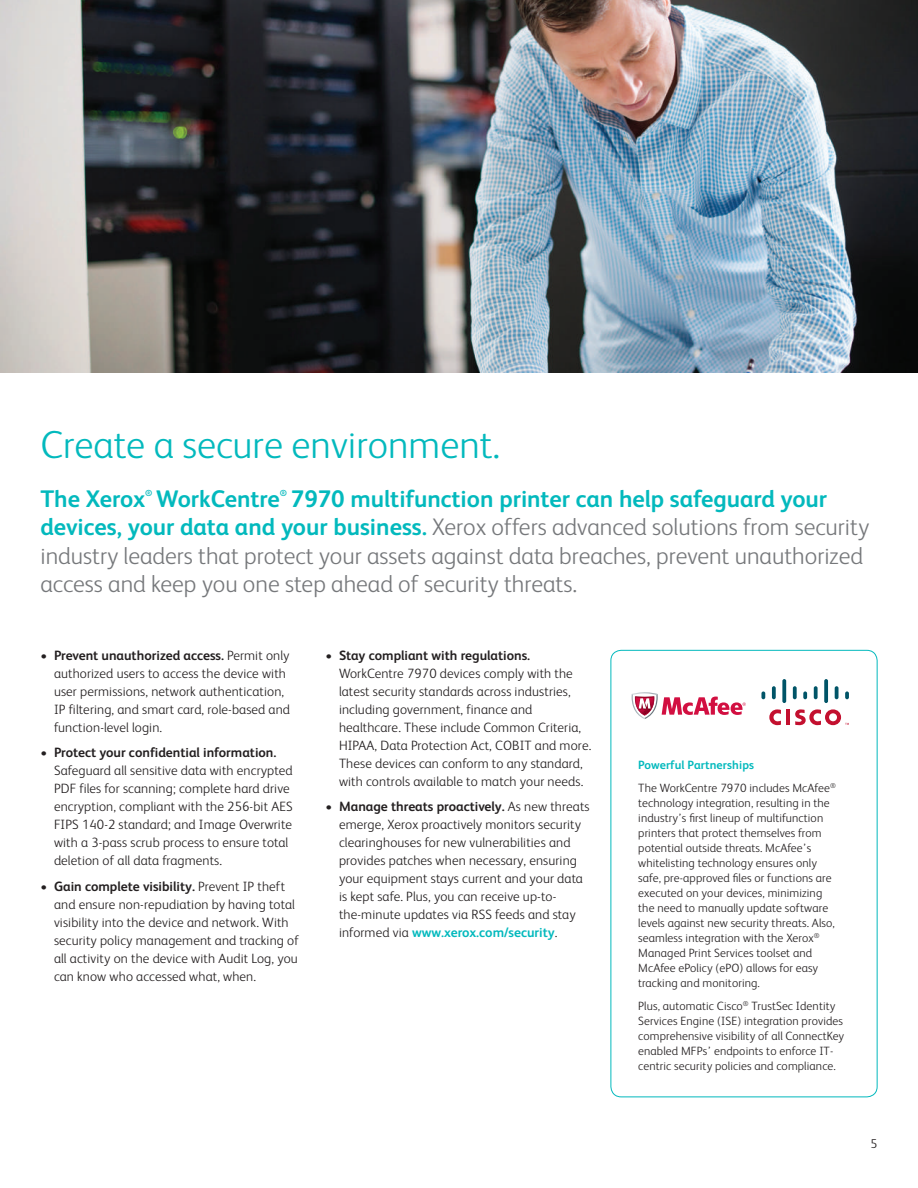
<style>
.page{position:relative;width:918px;height:1188px;background:#fff}
.page>*{position:absolute;margin:0;border:0;box-sizing:border-box;transform-origin:0 0}
.t1{font:300 39px "Xerox Sans";color:#03b9bd}
.t2{font:300 24px/28.5px "Xerox Sans";color:#76787b}
.t3{font:700 24px "Xerox Sans";color:#03b9bd}
.t4{font:300 13.5px/18px "Xerox Sans";letter-spacing:.01em;color:#231f20}
.t5{font:300 12.75px "Xerox Sans";color:#231f20}
.t6{font:300 12px/15px "Xerox Sans";letter-spacing:.01em;color:#231f20}
.t7{font:700 8.7px "Xerox Sans";color:#03b9bd}
.s1{font-weight:700;color:#03b9bd}
.s2{font-weight:700}
</style>
<div class="page">
<div style="left:611px;top:650px;width:267px;height:447px;border:1px solid #03b9bd;border-radius:10px"></div>
<img style="left:0;top:0;width:918px;height:373px">
<hr style="left:786px;top:710px;width:4px;height:15px;background:#c3102f">
<svg style="left:769px;top:709px;width:12px;height:16px"></svg>
<svg style="left:761px;top:691px;width:4px;height:8px"></svg>
<svg style="left:772px;top:686px;width:4px;height:13px"></svg>
<svg style="left:782px;top:679px;width:4px;height:24px"></svg>
<svg style="left:793px;top:686px;width:4px;height:13px"></svg>
<svg style="left:803px;top:691px;width:4px;height:8px"></svg>
<svg style="left:814px;top:686px;width:4px;height:13px"></svg>
<svg style="left:824px;top:679px;width:4px;height:24px"></svg>
<svg style="left:835px;top:686px;width:4px;height:13px"></svg>
<svg style="left:845px;top:691px;width:4px;height:8px"></svg>
<svg style="left:795px;top:709px;width:54px;height:16px"></svg>
<svg style="left:632px;top:692px;width:114px;height:27px"></svg>
<h1 class="t1" style="left:40px;top:419px;width:461px">Create a secure environment.</h1>
<h2 class="t3" style="left:40px;top:482px;width:106px">The Xerox</h2>
<p class="t7" style="left:145px;top:488px;width:9px">®</p>
<h2 class="t3" style="left:156px;top:482px;width:125px">WorkCentre</h2>
<p class="t7" style="left:280px;top:488px;width:9px">®</p>
<p class="t2" style="left:40px;top:483px;width:830px;text-indent:250px"><span class="s1">7970 multifunction printer can help safeguard your devices, your data and your business.</span> Xerox offers advanced solutions from security industry leaders that protect your assets against data breaches, prevent unauthorized access and keep you one step ahead of security threats.</p>
<p class="t4" style="left:54px;top:645px;width:238px;text-indent:-14px">• <span class="s2">Prevent unauthorized access.</span> Permit only authorized users to access the device with user permissions, network authentication, IP filtering, and smart card, role-based and function-level login.</p>
<p class="t4" style="left:54px;top:743px;width:240px;text-indent:-14px">• <span class="s2">Protect your confidential information.<br></span>Safeguard all sensitive data with encrypted PDF files for scanning; complete hard drive encryption, compliant with the 256-bit AES FIPS 140-2 standard; and Image Overwrite with a 3-pass scrub process to ensure total deletion of all data fragments.</p>
<p class="t4" style="left:54px;top:877px;width:247px;text-indent:-14px">• <span class="s2">Gain complete visibility.</span> Prevent IP theft and ensure non-repudiation by having total visibility into the device and network. With security policy management and tracking of all activity on the device with Audit Log, you can know who accessed what, when.</p>
<p class="t4" style="left:339px;top:645px;width:254px;text-indent:-14px">• <span class="s2">Stay compliant with regulations.<br></span>WorkCentre 7970 devices comply with the latest security standards across industries, including government, finance and healthcare. These include Common Criteria, HIPAA, Data Protection Act, COBIT and more.<br>These devices can conform to any standard, with controls available to match your needs.</p>
<p class="t4" style="left:339px;top:797px;width:252px;text-indent:-14px">• <span class="s2">Manage threats proactively.</span> As new threats emerge, Xerox proactively monitors security clearinghouses for new vulnerabilities and provides patches when necessary, ensuring your equipment stays current and your data is kept safe. Plus, you can receive up-to&shy;the-minute updates via RSS feeds and stay informed via <span class="s1">www.xerox.com/security</span>.</p>
<p class="t6" style="left:638px;top:753px;width:199px;line-height:22.5px"><span class="s1">Powerful Partnerships<br></span>The WorkCentre 7970 includes McAfee<sup>®</sup></p>
<p class="t6" style="left:638px;top:795px;width:198px">technology integration, resulting in the industry’s first lineup of multifunction printers that protect themselves from potential outside threats. McAfee’s whitelisting technology ensures only safe, pre-approved files or functions are executed on your devices, minimizing the need to manually update software levels against new security threats. Also, seamless integration with the Xerox<sup>® </sup>Managed Print Services toolset and McAfee ePolicy (ePO) allows for easy tracking and monitoring.</p>
<p class="t6" style="left:638px;top:997px;width:207px">Plus, automatic Cisco<sup>®</sup> TrustSec Identity Services Engine (ISE) integration provides comprehensive visibility of all ConnectKey enabled MFPs’ endpoints to enforce IT&shy;centric security policies and compliance.</p>
<p class="t5" style="left:871px;top:1135px;width:8px">5</p>
</div>
